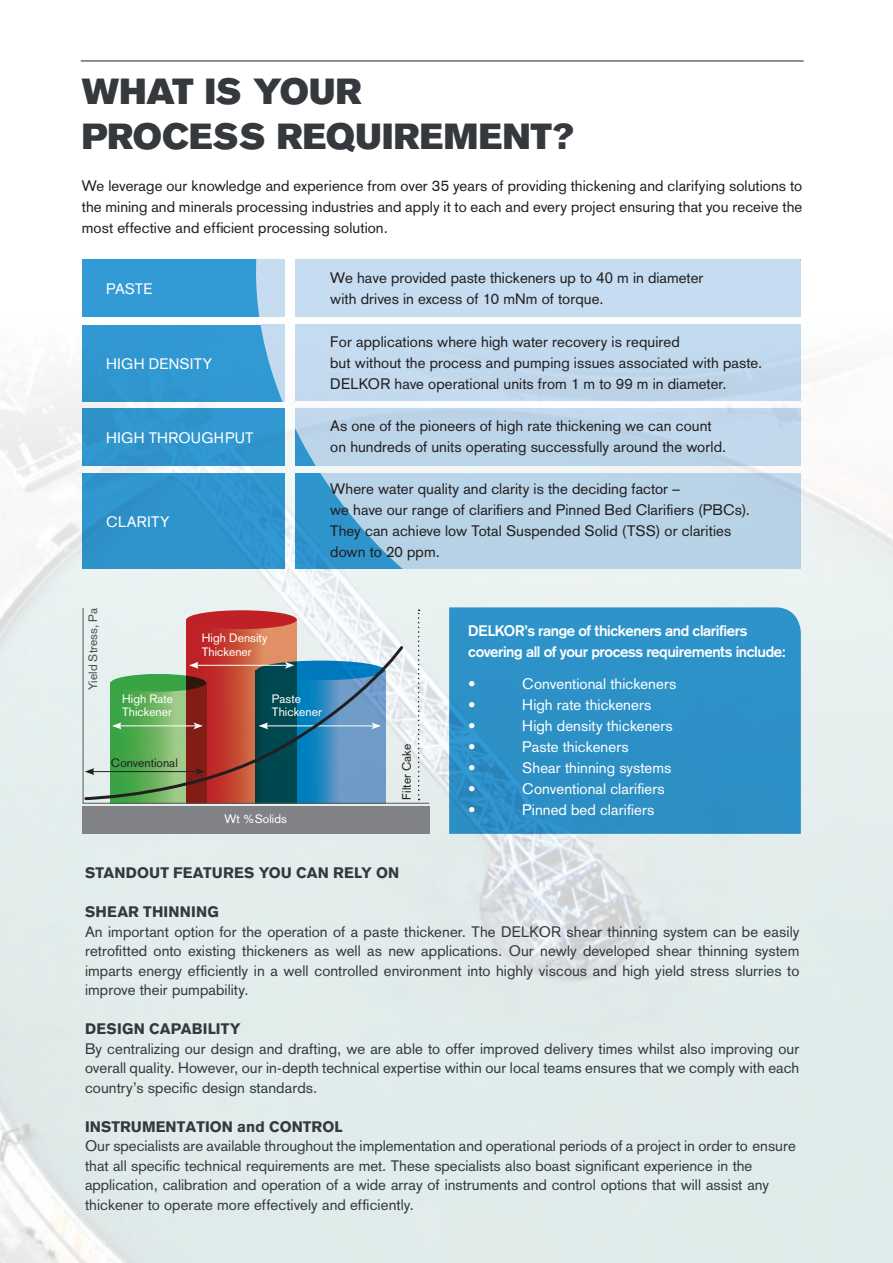
<style>
.page{position:relative;width:893px;height:1263px;background:#fff}
.page>*{position:absolute;margin:0;border:0;box-sizing:border-box;transform-origin:0 0}
.t1{font:36px/45px "Akzidenz Grotesk BQ Super";letter-spacing:.01em;color:#35393d}
.t2{font:15px/19.5px "Akzidenz Grotesk";color:#35393d;text-align:justify}
.t3{font:15px/21px "Akzidenz Grotesk";letter-spacing:.005em;color:#231f20}
.t4{font:15px "Akzidenz Grotesk";letter-spacing:.005em;color:#fff}
.t5{font:900 15px "Akzidenz Grotesk";letter-spacing:.01em;color:#35393d}
.t6{font:700 15px/21px "Akzidenz Grotesk";letter-spacing:-.025em;color:#fff}
.t7{font:12px/13.5px "Akzidenz Grotesk";letter-spacing:.005em;color:#fff}
.t8{font:12px "Akzidenz Grotesk";letter-spacing:.005em;color:#231f20}
.t9{font:12px "Akzidenz Grotesk";letter-spacing:.005em;color:#4b4c4d}
.s1{font-family:"Arial"}
</style>
<div class="page">
<img style="left:0;top:60px;width:893px;height:1203px">
<div style="left:82px;top:259px;width:203px;height:57px;background:#329bd5"></div>
<div style="left:256px;top:259px;width:29px;height:57px;background:#c5dcf1"></div>
<div style="left:82px;top:409px;width:203px;height:57px;background:#3096ce"></div>
<div style="left:82px;top:325px;width:203px;height:76px;background:#329bd5"></div>
<svg style="left:260px;top:325px;width:25px;height:76px"></svg>
<div style="left:82px;top:473px;width:203px;height:95px;background:#2e94cb"></div>
<div style="left:295px;top:259px;width:506px;height:58px;background:#c5dcf1"></div>
<div style="left:295px;top:409px;width:506px;height:57px;background:#bbd5e9"></div>
<div style="left:295px;top:325px;width:506px;height:75px;background:#c2daee"></div>
<svg style="left:295px;top:473px;width:506px;height:95px;background:#a6cbe3"></svg>
<div style="left:449px;top:607px;width:352px;height:227px;background:#2d91c7"></div>
<div style="left:82px;top:806px;width:348px;height:28px;background:#808285"></div>
<svg style="left:82px;top:607px;width:348px;height:197px;background:#979d98"></svg>
<hr style="left:81px;top:61px;width:723px;height:1px;background:#231f20">
<h1 class="t1" style="left:82px;top:69px;width:493px">WHAT IS YOUR<br>PROCESS REQUIREMENT?</h1>
<p class="t3" style="left:82px;top:175px;width:722px;text-align:justify">We leverage our knowledge and experience from over 35 years of providing thickening and clarifying solutions to the mining and minerals processing industries and apply it to each and every project ensuring that you receive the most effective and efficient processing solution.</p>
<p class="t4" style="left:106px;top:280px;width:48px">PASTE</p>
<p class="t4" style="left:106px;top:355px;width:108px">HIGH DENSITY</p>
<p class="t4" style="left:106px;top:429px;width:149px">HIGH THROUGHPUT</p>
<p class="t4" style="left:106px;top:513px;width:65px">CLARITY</p>
<p class="t3" style="left:330px;top:267px;width:375px">We have provided paste thickeners up to <span class="s1">40</span> m in diameter with drives in excess of 10 mNm of torque.</p>
<p class="t3" style="left:330px;top:331px;width:434px">For applications where high water recovery is required<br>but without the process and pumping issues associated with paste.<br>DELKOR have operational units from 1 m to 99 m in diameter.</p>
<p class="t3" style="left:330px;top:415px;width:397px">As one of the pioneers of high rate thickening we can count on hundreds of units operating successfully around the world.</p>
<p class="t3" style="left:330px;top:478px;width:421px">Where water quality and clarity is the deciding factor –<br>we have our range of clarifiers and Pinned Bed Clarifiers (PBCs).<br>They can achieve low Total Suspended Solid (TSS) or clarities down to 20 ppm.</p>
<p class="t9" style="left:86px;top:690px;width:84px;rotate:-90deg">Yield Stress, Pa</p>
<p class="t7" style="left:202px;top:631px;width:67px">High Density<br>Thickener</p>
<p class="t7" style="left:122px;top:692px;width:52px">High Rate<br>Thickener</p>
<p class="t7" style="left:272px;top:692px;width:52px">Paste<br>Thickener</p>
<p class="t8" style="left:111px;top:755px;width:68px">Conventional</p>
<p class="t7" style="left:224px;top:812px;width:64px">Wt %Solids</p>
<p class="t8" style="left:400px;top:799px;width:57px;rotate:-90deg">Filter Cake</p>
<p class="t6" style="left:468px;top:620px;width:319px">DELKOR’s range of thickeners and clarifiers covering all of your process requirements include:</p>
<p class="t4" style="left:468px;top:674px;width:9px">•</p>
<p class="t4" style="left:522px;top:674px;width:156px">Conventional thickeners</p>
<p class="t4" style="left:468px;top:695px;width:9px">•</p>
<p class="t4" style="left:522px;top:695px;width:131px">High rate thickeners</p>
<p class="t4" style="left:468px;top:716px;width:9px">•</p>
<p class="t4" style="left:522px;top:716px;width:152px">High density thickeners</p>
<p class="t4" style="left:468px;top:737px;width:9px">•</p>
<p class="t4" style="left:522px;top:737px;width:108px">Paste thickeners</p>
<p class="t4" style="left:468px;top:758px;width:9px">•</p>
<p class="t4" style="left:522px;top:758px;width:151px">Shear thinning systems</p>
<p class="t4" style="left:468px;top:779px;width:9px">•</p>
<p class="t4" style="left:522px;top:779px;width:144px">Conventional clarifiers</p>
<p class="t4" style="left:468px;top:800px;width:9px">•</p>
<p class="t4" style="left:522px;top:800px;width:134px">Pinned bed clarifiers</p>
<p class="t5" style="left:85px;top:864px;width:316px">STANDOUT FEATURES YOU CAN RELY ON</p>
<p class="t5" style="left:85px;top:903px;width:135px">SHEAR THINNING</p>
<p class="t2" style="left:85px;top:922px;width:716px">An important option for the operation of a paste thickener. The DELKOR shear thinning system can be easily retrofitted onto existing thickeners as well as new applications. Our newly developed shear thinning system imparts energy efficiently in a well controlled environment into highly viscous and high yield stress slurries to improve their pumpability.</p>
<p class="t5" style="left:85px;top:1020px;width:157px">DESIGN CAPABILITY</p>
<p class="t2" style="left:85px;top:1039px;width:716px">By centralizing our design and drafting, we are able to offer improved delivery times whilst also improving our overall quality. However, our in-depth technical expertise within our local teams ensures that we comply with each country’s specific design standards.</p>
<p class="t5" style="left:85px;top:1117px;width:259px">INSTRUMENTATION and CONTROL</p>
<p class="t2" style="left:85px;top:1136px;width:712px;text-align:left">Our specialists are available throughout the implementation and operational periods of a project in order to ensure that all specific technical requirements are met. These specialists also boast significant experience in the application, calibration and operation of a wide array of instruments and control options that will assist any thickener to operate more effectively and efficiently.</p>
</div>
